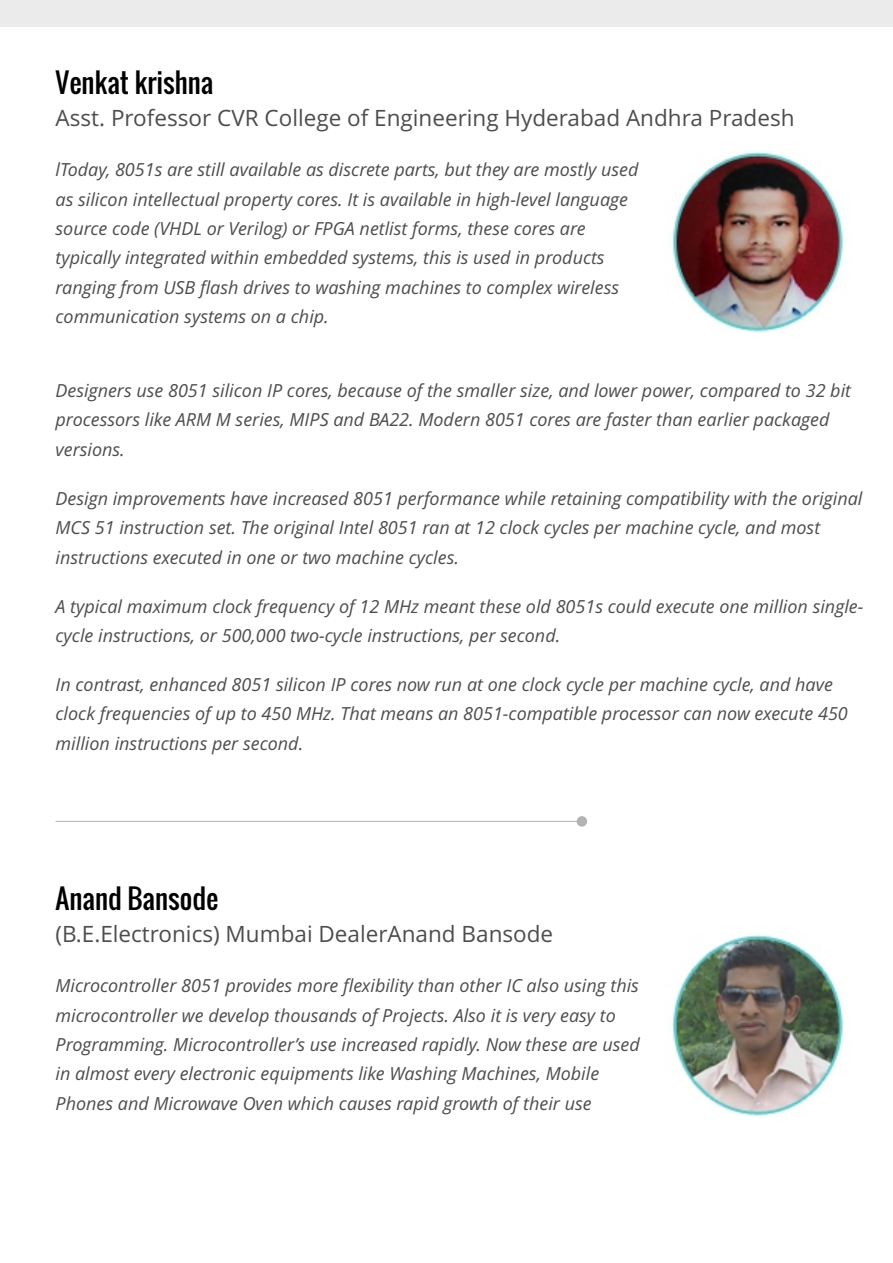
<style>
.page{position:relative;width:893px;height:1263px;background:#fff}
.page>*{position:absolute;margin:0;border:0;box-sizing:border-box;transform-origin:0 0}
.t1{font:27px "Oswald";color:#000}
.t2{font:22.5px "Open Sans";color:#4d4d4d}
.t3{font:italic 18px/29.4px "Open Sans";color:#4d4d4d}
</style>
<div class="page">
<div style="left:577px;top:816px;width:10px;height:11px;background:#b3b3b3;border-radius:50%"></div>
<hr style="left:56px;top:821px;width:525px;height:1px;background:#b3b3b3">
<div style="left:0;top:0;width:893px;height:26px;background:#ebebeb"></div>
<img style="left:672px;top:151px;width:172px;height:182px">
<img style="left:672px;top:934px;width:172px;height:183px">
<h1 class="t1" style="left:56px;top:62px;width:159px">Venkat krishna</h1>
<p class="t2" style="left:56px;top:109px;width:740px">Asst. Professor CVR College of Engineering Hyderabad Andhra Pradesh</p>
<p class="t3" style="left:56px;top:157px;width:584px">lToday, 8051s are still available as discrete parts, but they are mostly used as silicon intellectual property cores. It is available in high-level language source code (VHDL or Verilog) or FPGA netlist forms, these cores are typically integrated within embedded systems, this is used in products ranging from USB flash drives to washing machines to complex wireless communication systems on a chip.</p>
<p class="t3" style="left:56px;top:377px;width:797px">Designers use 8051 silicon IP cores, because of the smaller size, and lower power, compared to 32 bit processors like ARM M series, MIPS and BA22. Modern 8051 cores are faster than earlier packaged versions.</p>
<p class="t3" style="left:56px;top:485px;width:808px">Design improvements have increased 8051 performance while retaining compatibility with the original<br>MCS 51 instruction set. The original Intel 8051 ran at 12 clock cycles per machine cycle, and most instructions executed in one or two machine cycles.</p>
<p class="t3" style="left:56px;top:593px;width:809px">A typical maximum clock frequency of 12 MHz meant these old 8051s could execute one million single&shy;cycle instructions, or 500,000 two-cycle instructions, per second.</p>
<p class="t3" style="left:56px;top:671px;width:794px">In contrast, enhanced 8051 silicon IP cores now run at one clock cycle per machine cycle, and have clock frequencies of up to 450 MHz. That means an 8051-compatible processor can now execute 450 million instructions per second.</p>
<h1 class="t1" style="left:56px;top:878px;width:165px">Anand Bansode</h1>
<p class="t2" style="left:56px;top:924px;width:499px">(B.E.Electronics) Mumbai DealerAnand Bansode</p>
<p class="t3" style="left:56px;top:973px;width:586px">Microcontroller 8051 provides more flexibility than other IC also using this microcontroller we develop thousands of Projects. Also it is very easy to Programming. Microcontroller’s use increased rapidly. Now these are used in almost every electronic equipments like Washing Machines, Mobile Phones and Microwave Oven which causes rapid growth of their use</p>
</div>
